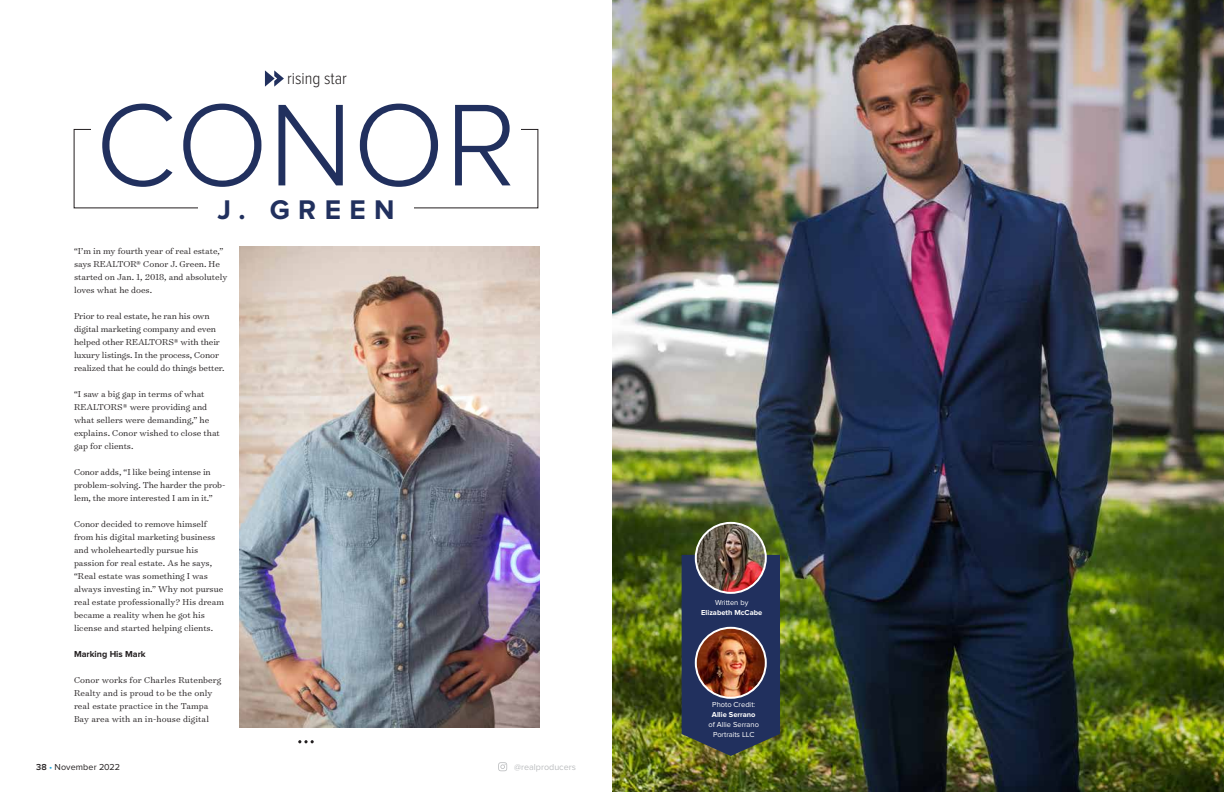
<style>
.page{position:relative;width:1224px;height:792px;background:#fff}
.page>*{position:absolute;margin:0;border:0;box-sizing:border-box;transform-origin:0 0}
.t1{font:300 120.7px "Proxima Nova";color:#21305e}
.t2{font:700 28px "Proxima Nova";letter-spacing:.3em;color:#21305e}
.t3{font:300 17px "Proxima Nova Cond";color:#231f20}
.t4{font:300 9.8px/13px "Surveyor Text";color:#231f20}
.t5{font:9px "Proxima Nova";letter-spacing:.005em;color:#231f20}
.t6{font:9px "Proxima Nova";color:#bcbec0}
.t7{font:700 9px "Proxima Nova";color:#231f20}
.t8{font:7.5px/10px "Proxima Nova";color:#fff;text-align:center}
.t9{font:700 7.5px "Proxima Nova";color:#fff}
.s1{font-weight:600}
.s2{color:#19a8e0}
</style>
<div class="page">
<svg style="left:498px;top:762px;width:9px;height:9px"></svg>
<img style="left:612px;top:0;width:612px;height:792px">
<img style="left:240px;top:246px;width:300px;height:481px">
<svg style="left:682px;top:555px;width:98px;height:201px"></svg>
<img style="left:696px;top:523px;width:70px;height:70px;border-radius:35px">
<div style="left:695px;top:522px;width:72px;height:72px;border:2px solid #fff;border-radius:50%"></div>
<img style="left:696px;top:628px;width:70px;height:70px;border-radius:35px">
<div style="left:695px;top:627px;width:72px;height:72px;border:2px solid #fff;border-radius:50%"></div>
<svg style="left:298px;top:740px;width:16px;height:3px"></svg>
<svg style="left:265px;top:70px;width:19px;height:17px"></svg>
<h3 class="t3" style="left:287px;top:70px;width:61px">rising star</h3>
<h1 class="t1" style="left:95px;top:90px;width:423px">CONOR</h1>
<h2 class="t2" style="left:217px;top:197px;width:179px">J. GREEN</h2>
<p class="t4" style="left:74px;top:244px;width:155px">“I’m in my fourth year of real estate,” says REALTOR® Conor J. Green. He started on Jan. 1, 2018, and absolutely loves what he does.</p>
<p class="t4" style="left:74px;top:309px;width:152px">Prior to real estate, he ran his own digital marketing company and even helped other REALTORS® with their luxury listings. In the process, Conor realized that he could do things better.</p>
<p class="t4" style="left:74px;top:387px;width:147px">“I saw a big gap in terms of what<br>REALTORS® were providing and what sellers were demanding,” he explains. Conor wished to close that gap for clients.</p>
<p class="t4" style="left:74px;top:465px;width:153px">Conor adds, “I like being intense in problem-solving. The harder the prob&shy;lem, the more interested I am in it.”</p>
<p class="t4" style="left:74px;top:517px;width:152px">Conor decided to remove himself from his digital marketing business and wholeheartedly pursue his passion for real estate. As he says, “Real estate was something I was always investing in.” Why not pursue real estate professionally? His dream became a reality when he got his license and started helping clients.</p>
<p class="t7" style="left:74px;top:650px;width:73px">Marking His Mark</p>
<p class="t4" style="left:74px;top:673px;width:149px">Conor works for Charles Rutenberg Realty and is proud to be the only real estate practice in the Tampa Bay area with an in-house digital</p>
<p class="t5" style="left:36px;top:762px;width:86px"><span class="s1">38</span> <span class="s2">•</span> November 2022</p>
<p class="t6" style="left:514px;top:762px;width:63px">@realproducers</p>
<p class="t8" style="left:715px;top:597px;width:35px">Written by</p>
<p class="t9" style="left:701px;top:609px;width:63px">Elizabeth McCabe</p>
<p class="t8" style="left:712px;top:700px;width:44px">Photo Credit:</p>
<p class="t9" style="left:712px;top:711px;width:45px">Allie Serrano</p>
<p class="t8" style="left:709px;top:720px;width:52px">of Allie Serrano<br>Portraits LLC</p>
</div>
